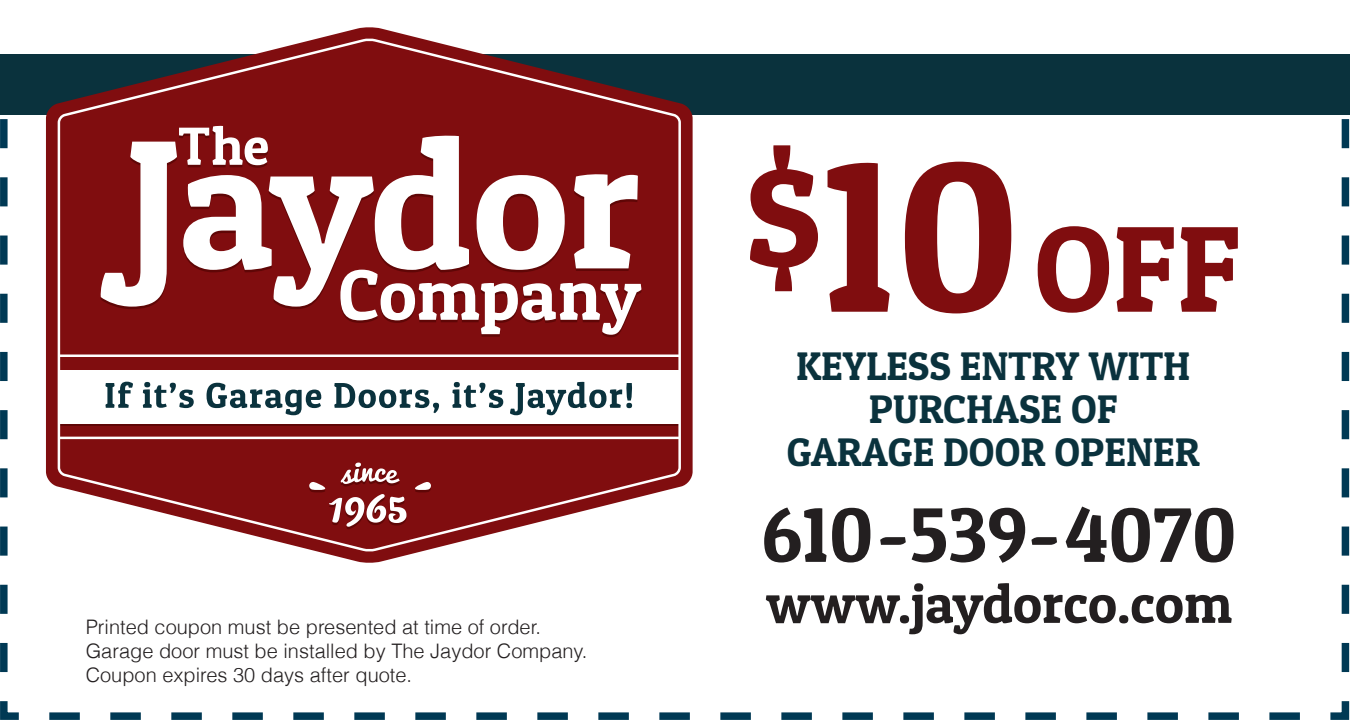
<style>
.page{position:relative;width:1350px;height:720px;background:#fff}
.page>*{position:absolute;margin:0;border:0;box-sizing:border-box;transform-origin:0 0}
.t1{font:122.5px "Patua One";color:#800d0f}
.t2{font:77.5px "Patua One";color:#231f20}
.t3{font:55px "Patua One";color:#231f20}
.t4{font:40px/43px "Patua One";color:#0a323d;text-align:center}
.t5{font:300 20px/24px "Helvetica";color:#231f20}
.s1{font-size:215px}
</style>
<div class="page">
<svg style="left:1330px;top:701px;width:20px;height:19px"></svg>
<svg style="left:49px;top:712px;width:1251px;height:8px"></svg>
<svg style="left:0;top:701px;width:19px;height:19px"></svg>
<svg style="left:0;top:119px;width:8px;height:553px"></svg>
<svg style="left:1342px;top:119px;width:7px;height:554px"></svg>
<div style="left:0;top:54px;width:1350px;height:61px;background:#0a323d"></div>
<svg style="left:46px;top:27px;width:647px;height:536px"></svg>
<svg style="left:56px;top:37px;width:626px;height:517px"></svg>
<svg style="left:105px;top:382px;width:28px;height:26px"></svg>
<svg style="left:143px;top:382px;width:51px;height:26px"></svg>
<svg style="left:207px;top:383px;width:114px;height:32px"></svg>
<svg style="left:334px;top:383px;width:105px;height:30px"></svg>
<svg style="left:452px;top:382px;width:51px;height:26px"></svg>
<svg style="left:510px;top:382px;width:122px;height:33px"></svg>
<hr style="left:59px;top:355px;width:621px;height:2px;background:#fff">
<hr style="left:59px;top:437px;width:621px;height:2px;background:#fff">
<svg style="left:309px;top:463px;width:97px;height:66px"></svg>
<svg style="left:415px;top:482px;width:16px;height:11px"></svg>
<p class="t5" style="left:86px;top:615px;width:503px">Printed coupon must be presented at time of order.<br>Garage door must be installed by The Jaydor Company.<br>Coupon expires 30 days after quote.</p>
<h1 class="t1" style="left:746px;top:193px;width:497px"><sup>$</sup><span class="s1">10</span>OFF</h1>
<h3 class="t4" style="left:787px;top:344px;width:414px">KEYLESS ENTRY WITH<br>PURCHASE OF<br>GARAGE DOOR OPENER</h3>
<h2 class="t2" style="left:761px;top:487px;width:477px">610-539-4070</h2>
<h3 class="t3" style="left:766px;top:569px;width:468px">www.jaydorco.com</h3>
</div>
